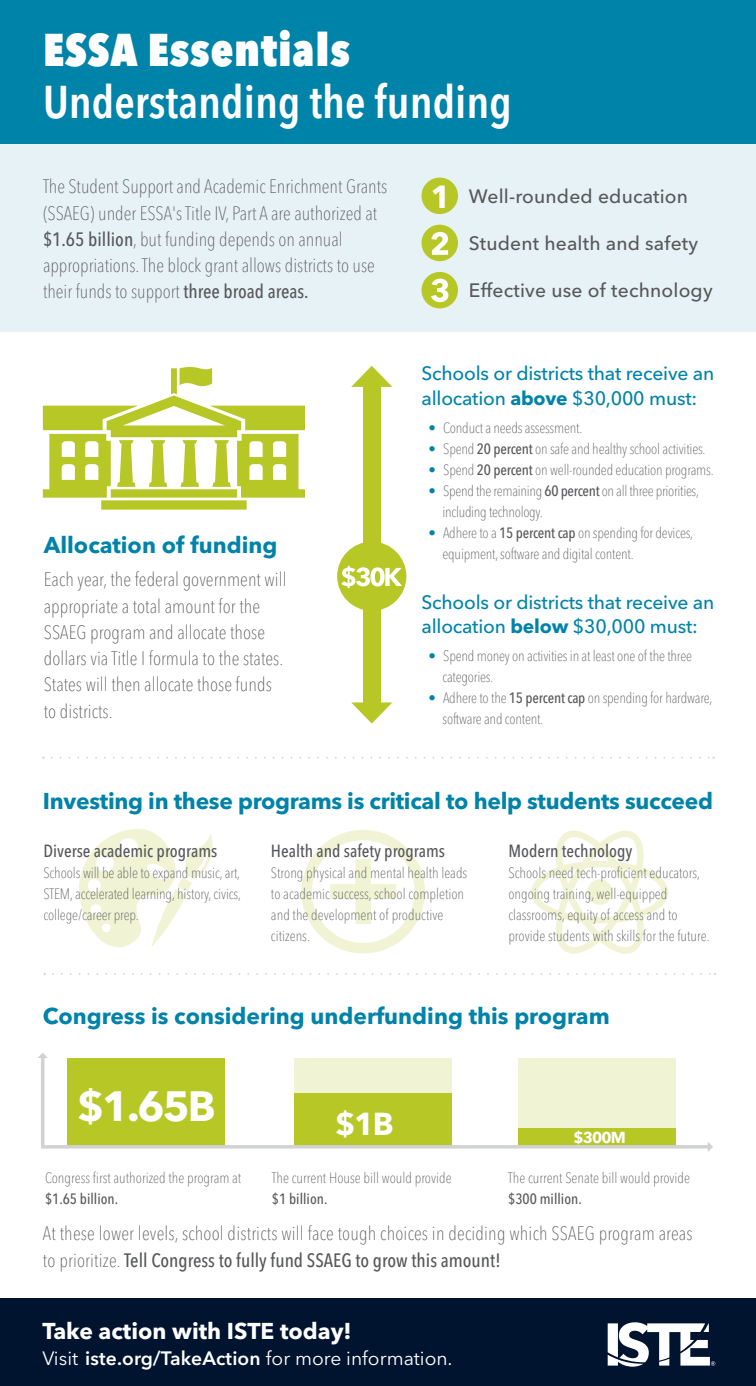
<style>
.page{position:relative;width:756px;height:1386px;background:#fff}
.page>*{position:absolute;margin:0;border:0;box-sizing:border-box;transform-origin:0 0}
.t1{font:600 condensed 45.5px "Avenir Next LT Pro";color:#fff}
.t2{font:800 condensed 45.5px "Avenir Next LT Pro";letter-spacing:.02em;color:#fff}
.t3{font:700 42px "Avenir Next LT Pro";color:#fff}
.t4{font:700 31.5px "Avenir Next LT Pro";color:#fff}
.t5{font:700 22.75px "Avenir Next LT Pro";letter-spacing:-.01em;color:#0083a9}
.t6{font:700 22.75px "Avenir Next LT Pro";color:#fff}
.t7{font:100 condensed 19.25px/26.2px "Avenir Next LT Pro";letter-spacing:.005em;color:#57585a}
.t8{font:500 19.25px/24.5px "Avenir Next LT Pro";letter-spacing:-.01em;color:#0083a9}
.t9{font:500 19.25px "Avenir Next LT Pro";letter-spacing:.01em;color:#57585a}
.t10{font:19.25px "Avenir Next LT Pro";color:#fff}
.t11{font:500 condensed 17.5px "Avenir Next LT Pro";color:#57585a}
.t12{font:700 15.75px "Avenir Next LT Pro";color:#fff}
.t13{font:100 condensed 14.88px/21px "Avenir Next LT Pro";letter-spacing:-.005em;color:#57585a}
.t14{font:500 condensed 14.88px "Avenir Next LT Pro";color:#57585a}
.s1{font-weight:500}
.s2{font-weight:700}
.s3{color:#0083a9}
.s4{font-weight:600}
</style>
<div class="page">
<div style="left:519px;top:1058px;width:157px;height:89px;background:#f0f4d4"></div>
<div style="left:519px;top:1129px;width:157px;height:18px;background:#b6c726"></div>
<div style="left:294px;top:1058px;width:158px;height:89px;background:#f0f4d4"></div>
<svg style="left:301px;top:830px;width:124px;height:123px"></svg>
<svg style="left:531px;top:831px;width:137px;height:123px"></svg>
<svg style="left:79px;top:829px;width:134px;height:118px"></svg>
<div style="left:0;top:144px;width:756px;height:188px;background:#e6f2f6"></div>
<div style="left:0;top:0;width:756px;height:144px;background:#0083a9"></div>
<div style="left:0;top:1298px;width:756px;height:88px;background:#001430"></div>
<div style="left:422px;top:225px;width:36px;height:36px;background:#b6c726;border-radius:50%"></div>
<svg style="left:431px;top:232px;width:17px;height:23px"></svg>
<div style="left:422px;top:272px;width:36px;height:36px;background:#b6c726;border-radius:50%"></div>
<svg style="left:431px;top:279px;width:17px;height:23px"></svg>
<div style="left:422px;top:178px;width:36px;height:36px;background:#b6c726;border-radius:50%"></div>
<svg style="left:432px;top:186px;width:13px;height:22px"></svg>
<svg style="left:608px;top:1322px;width:107px;height:45px"></svg>
<svg style="left:52px;top:757px;width:662px;height:2px"></svg>
<svg style="left:43px;top:366px;width:262px;height:144px"></svg>
<div style="left:337px;top:542px;width:69px;height:69px;background:#b6c726;border-radius:50%"></div>
<svg style="left:341px;top:566px;width:61px;height:22px"></svg>
<div style="left:363px;top:594px;width:17px;height:112px;background:#b6c726"></div>
<svg style="left:351px;top:702px;width:41px;height:22px"></svg>
<div style="left:363px;top:383px;width:17px;height:171px;background:#b6c726"></div>
<svg style="left:351px;top:366px;width:41px;height:21px"></svg>
<svg style="left:53px;top:973px;width:662px;height:2px"></svg>
<div style="left:67px;top:1058px;width:158px;height:89px;background:#b6c726"></div>
<hr style="left:41px;top:1056px;width:3px;height:90px;background:#d1d2d4">
<div style="left:294px;top:1093px;width:158px;height:54px;background:#b6c726"></div>
<svg style="left:38px;top:1053px;width:10px;height:5px"></svg>
<svg style="left:708px;top:1142px;width:5px;height:10px"></svg>
<svg style="left:41px;top:1145px;width:668px;height:4px;background:#d5d6d6"></svg>
<h1 class="t2" style="left:43px;top:21px;width:309px">ESSA Essentials</h1>
<h1 class="t1" style="left:43px;top:75px;width:470px">Understanding the funding</h1>
<p class="t7" style="left:43px;top:174px;width:346px">The Student Support and Academic Enrichment Grants (SSAEG) under ESSA's Title IV, Part A are authorized at <span class="s1">$1.65 billion</span>, but funding depends on annual appropriations. The block grant allows districts to use their funds to support <span class="s1">three broad areas.</span></p>
<p class="t9" style="left:469px;top:185px;width:221px">Well-rounded education</p>
<p class="t9" style="left:469px;top:232px;width:231px">Student health and safety</p>
<p class="t9" style="left:469px;top:279px;width:245px">Effective use of technology</p>
<h3 class="t5" style="left:44px;top:531px;width:235px">Allocation of funding</h3>
<p class="t7" style="left:44px;top:567px;width:244px">Each year, the federal government will appropriate a total amount for the SSAEG program and allocate those dollars via Title I formula to the states.<br>States will then allocate those funds to districts.</p>
<p class="t8" style="left:422px;top:361px;width:294px">Schools or districts that receive an allocation <span class="s2">above</span> $30,000 must:</p>
<p class="t13" style="left:429px;top:417px;width:155px"><span class="s3">•</span> Conduct a needs assessment.</p>
<p class="t13" style="left:429px;top:438px;width:279px"><span class="s3">•</span> Spend <span class="s1">20 percent</span> on safe and healthy school activities.</p>
<p class="t13" style="left:429px;top:459px;width:287px"><span class="s3">•</span> Spend <span class="s1">20 percent</span> on well-rounded education programs.</p>
<p class="t13" style="left:443px;top:480px;width:258px;text-indent:-14px"><span class="s3">•</span> Spend the remaining <span class="s1">60 percent</span> on all three priorities, including technology.</p>
<p class="t13" style="left:443px;top:522px;width:252px;text-indent:-14px"><span class="s3">•</span> Adhere to a <span class="s1">15 percent cap</span> on spending for devices, equipment, software and digital content.</p>
<p class="t8" style="left:422px;top:590px;width:294px">Schools or districts that receive an allocation <span class="s2">below</span> $30,000 must:</p>
<p class="t13" style="left:443px;top:645px;width:251px;text-indent:-14px"><span class="s3">•</span> Spend money on activities in at least one of the three categories.</p>
<p class="t13" style="left:443px;top:687px;width:271px;text-indent:-14px"><span class="s3">•</span> Adhere to the <span class="s1">15 percent cap</span> on spending for hardware, software and content.</p>
<h3 class="t5" style="left:43px;top:787px;width:672px">Investing in these programs is critical to help students succeed</h3>
<p class="t11" style="left:43px;top:840px;width:176px">Diverse academic programs</p>
<p class="t13" style="left:43px;top:863px;width:199px;text-align:justify">Schools will be able to expand music, art, STEM, accelerated learning, history, civics, college/career prep.</p>
<p class="t11" style="left:271px;top:840px;width:176px">Health and safety programs</p>
<p class="t13" style="left:271px;top:863px;width:198px">Strong physical and mental health leads to academic success, school completion and the development of productive citizens.</p>
<p class="t11" style="left:508px;top:840px;width:126px">Modern technology</p>
<p class="t13" style="left:508px;top:863px;width:203px">Schools need tech-proficient educators, ongoing training, well-equipped classrooms, equity of access and to provide students with skills for the future.</p>
<h3 class="t5" style="left:43px;top:1002px;width:568px">Congress is considering underfunding this program</h3>
<h2 class="t3" style="left:77px;top:1080px;width:140px">$1.65B</h2>
<h3 class="t4" style="left:335px;top:1105px;width:60px">$1B</h3>
<p class="t12" style="left:573px;top:1128px;width:54px">$300M</p>
<p class="t13" style="left:45px;top:1167px;width:198px">Congress first authorized the program at</p>
<p class="t14" style="left:45px;top:1190px;width:75px">$1.65 billion.</p>
<p class="t13" style="left:508px;top:1167px;width:183px">The current Senate bill would provide</p>
<p class="t14" style="left:508px;top:1190px;width:75px">$300 million.</p>
<p class="t7" style="left:43px;top:1221px;width:651px">At these lower levels, school districts will face tough choices in deciding which SSAEG program areas to prioritize. <span class="s1">Tell Congress to fully fund SSAEG to grow this amount!</span></p>
<p class="t13" style="left:272px;top:1167px;width:181px">The current House bill would provide</p>
<p class="t14" style="left:272px;top:1190px;width:57px">$1 billion.</p>
<h3 class="t6" style="left:42px;top:1317px;width:311px">Take action with ISTE today!</h3>
<p class="t10" style="left:42px;top:1347px;width:412px">Visit <span class="s4">iste.org/TakeAction</span> for more information.</p>
</div>
